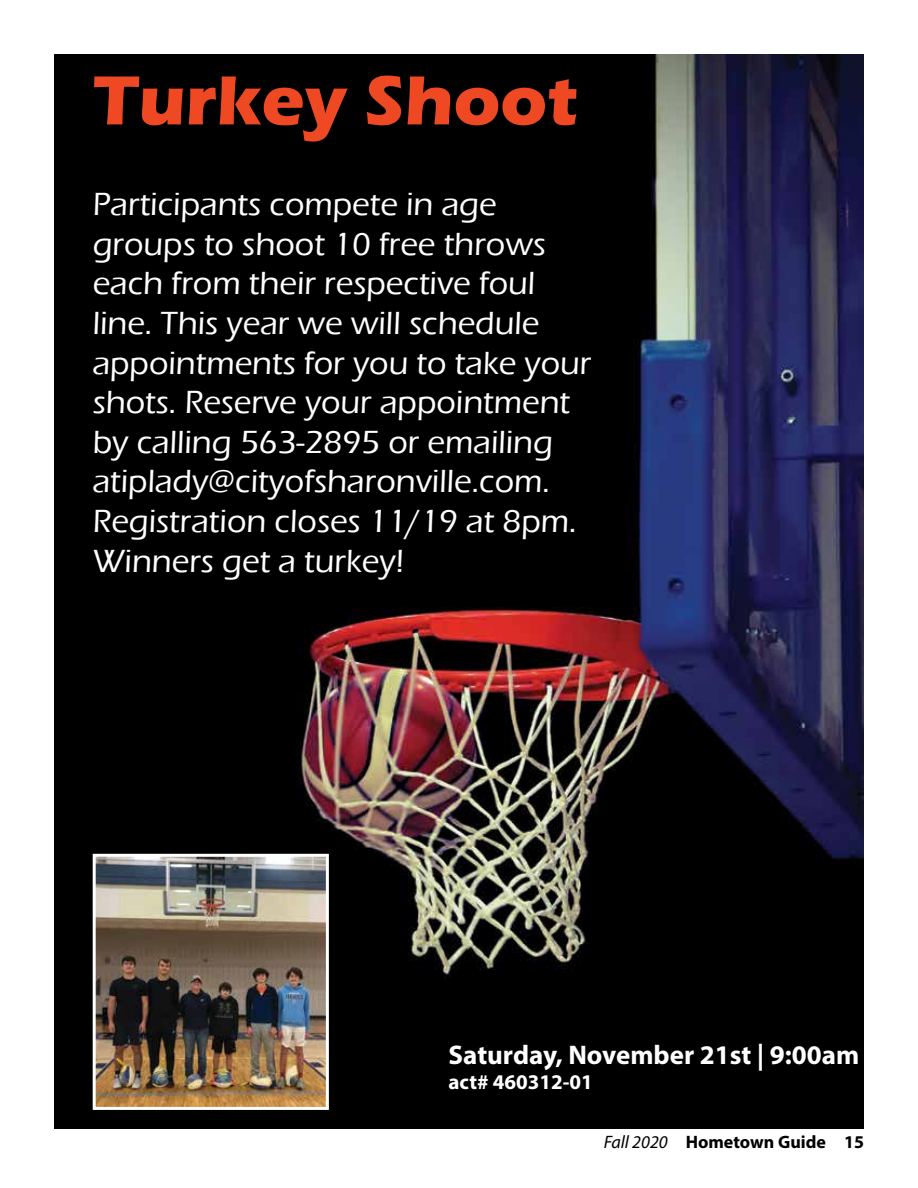
<style>
.page{position:relative;width:918px;height:1188px;background:#fff}
.page>*{position:absolute;margin:0;border:0;box-sizing:border-box;transform-origin:0 0}
.t1{font:700 72px "Eras ITC";color:#ef4924}
.t2{font:500 33px/39.6px "Eras ITC";color:#fff}
.t3{font:700 27px "Myriad Pro";color:#fff}
.t4{font:700 21px "Myriad Pro";color:#fff}
.t5{font:700 18px "Myriad Pro";color:#000}
.s1{font-weight:400;font-style:italic}
</style>
<div class="page">
<img style="left:54px;top:54px;width:810px;height:1075px">
<img style="left:97px;top:858px;width:228px;height:248px">
<div style="left:93px;top:854px;width:236px;height:256px;border:3px solid #fff"></div>
<h1 class="t1" style="left:93px;top:59px;width:487px">Turkey Shoot</h1>
<p class="t2" style="left:93px;top:185px;width:500px">Participants compete in age groups to shoot 10 free throws each from their respective foul line. This year we will schedule appointments for you to take your shots. Reserve your appointment by calling 563-2895 or emailing atiplady@cityofsharonville.com.<br>Registration closes 11/19 at 8pm.<br>Winners get a turkey!</p>
<p class="t3" style="left:448px;top:1038px;width:412px">Saturday, November 21st | 9:00am</p>
<p class="t4" style="left:448px;top:1069px;width:146px">act# 460312-01</p>
<p class="t5" style="left:604px;top:1130px;width:262px"><span class="s1">Fall 2020</span> Hometown Guide 15</p>
</div>
